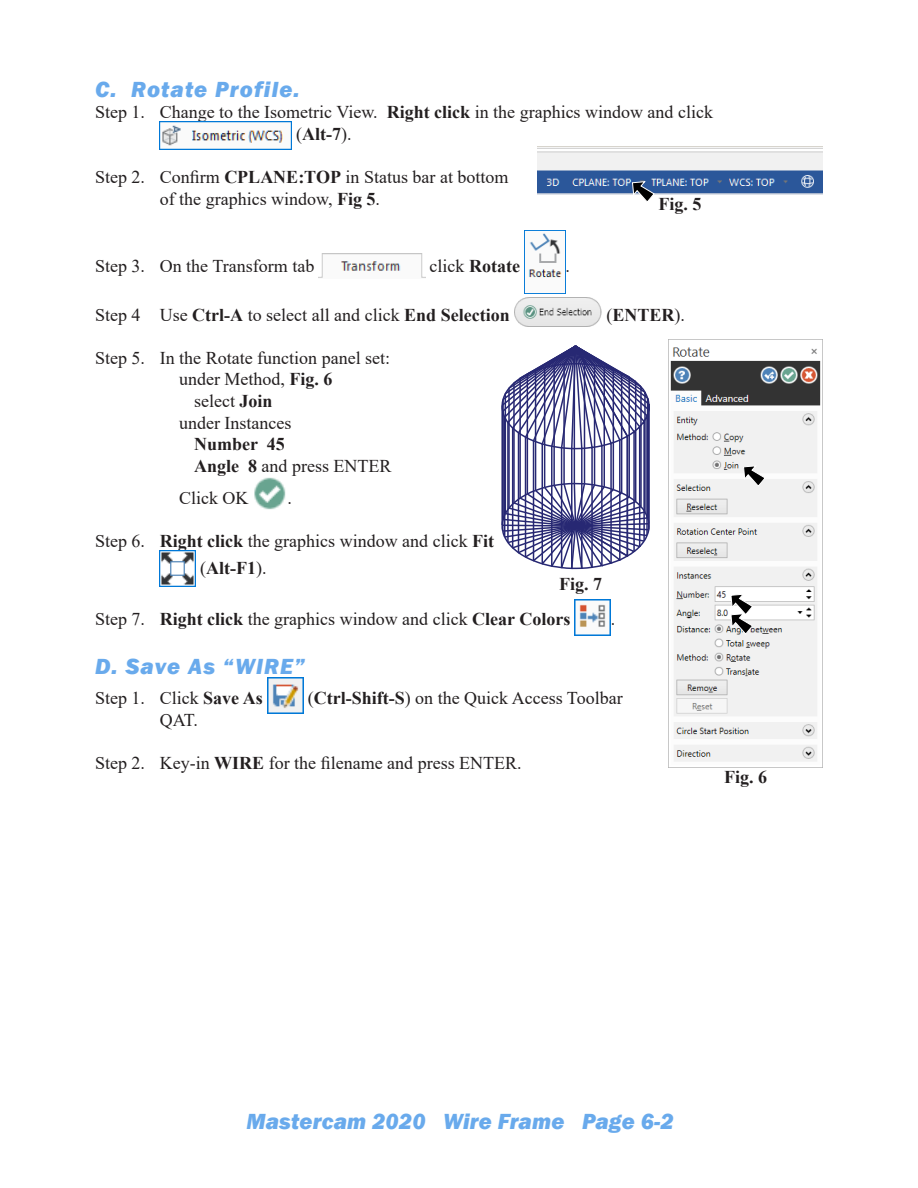
<style>
.page{position:relative;width:918px;height:1188px;background:#fff}
.page>*{position:absolute;margin:0;border:0;box-sizing:border-box;transform-origin:0 0}
.Subhead_1{font:italic 800 22.5px "Franklin Gothic";letter-spacing:.05em;color:#69aaec}
.Subhead_1-2{font:italic 800 22.5px "Franklin Gothic";letter-spacing:.005em;color:#69aaec}
.Body_text{font:18px/21.9px "Times New Roman";color:#231f20}
.Body_text-2{font:700 18px "Times New Roman";color:#231f20}
.Fig_No{font:700 18px "Times New Roman";color:#231f20}
.s1{font-weight:700}
.s2{font-weight:400}
</style>
<div class="page">
<img style="left:160px;top:122px;width:132px;height:27px">
<img style="left:319px;top:253px;width:106px;height:25px">
<img style="left:525px;top:230px;width:40px;height:48px">
<img style="left:514px;top:298px;width:88px;height:15px">
<img style="left:254px;top:477px;width:32px;height:33px">
<img style="left:160px;top:550px;width:36px;height:36px">
<img style="left:575px;top:600px;width:36px;height:36px">
<img style="left:267px;top:677px;width:36px;height:36px">
<svg style="left:501px;top:313px;width:149px;height:257px"></svg>
<img style="left:538px;top:146px;width:285px;height:49px">
<svg style="left:632px;top:181px;width:23px;height:21px"></svg>
<img style="left:669px;top:340px;width:154px;height:428px">
<svg style="left:743px;top:465px;width:23px;height:22px"></svg>
<svg style="left:730px;top:594px;width:23px;height:41px"></svg>
<p class="Subhead_1" style="left:95px;top:75px;width:206px">C. Rotate Profile.</p>
<p class="Body_text" style="left:296px;top:101px;width:418px;text-indent:-201px">Step 1. Change to the Isometric View. <span class="s1">Right click</span> in the graphics window and click (<span class="s1">Alt-7</span>).</p>
<p class="Body_text" style="left:160px;top:166px;width:350px;text-indent:-65px">Step 2. Confirm <span class="s1">CPLANE:TOP</span> in Status bar at bottom of the graphics window, <span class="s1">Fig 5</span>.</p>
<p class="Fig_No" style="left:658px;top:191px;width:45px">Fig. 5</p>
<p class="Body_text" style="left:95px;top:255px;width:221px">Step 3. On the Transform tab</p>
<p class="Body_text-2" style="left:430px;top:253px;width:92px"><span class="s2">click</span> Rotate</p>
<p class="Body_text" style="left:565px;top:255px;width:6px">.</p>
<p class="Body_text" style="left:95px;top:303px;width:416px">Step 4 Use <span class="s1">Ctrl-A</span> to select all and click <span class="s1">End Selection</span></p>
<p class="Body_text-2" style="left:606px;top:302px;width:80px"><span class="s2">(</span>ENTER<span class="s2">).</span></p>
<p class="Body_text" style="left:95px;top:346px;width:297px">Step 5. In the Rotate function panel set:</p>
<p class="Body_text" style="left:179px;top:368px;width:155px">under Method, <span class="s1">Fig. 6</span></p>
<p class="Body_text" style="left:194px;top:389px;width:80px">select <span class="s1">Join</span></p>
<p class="Body_text" style="left:179px;top:411px;width:114px">under Instances</p>
<p class="Body_text-2" style="left:194px;top:431px;width:92px">Number 45</p>
<p class="Body_text" style="left:194px;top:454px;width:199px"><span class="s1">Angle 8</span> and press ENTER</p>
<p class="Body_text" style="left:179px;top:486px;width:71px">Click OK</p>
<p class="Body_text" style="left:288px;top:486px;width:6px">.</p>
<p class="Body_text" style="left:200px;top:526px;width:295px;line-height:27.6px;text-indent:-105px">Step 6. <span class="s1">Right click</span> the graphics window and click <span class="s1">Fit </span>(<span class="s1">Alt-F1</span>).</p>
<p class="Body_text" style="left:95px;top:608px;width:477px">Step 7. <span class="s1">Right click</span> the graphics window and click <span class="s1">Clear Colors</span></p>
<p class="Body_text" style="left:611px;top:608px;width:6px">.</p>
<p class="Subhead_1" style="left:95px;top:651px;width:211px">D. Save As “WIRE”</p>
<p class="Body_text" style="left:95px;top:687px;width:169px">Step 1. Click <span class="s1">Save As</span></p>
<p class="Body_text" style="left:308px;top:687px;width:316px">(<span class="s1">Ctrl-Shift-S</span>) on the Quick Access Toolbar</p>
<p class="Body_text" style="left:160px;top:708px;width:40px">QAT.</p>
<p class="Body_text" style="left:95px;top:752px;width:428px">Step 2. Key-in <span class="s1">WIRE</span> for the filename and press ENTER.</p>
<p class="Fig_No" style="left:559px;top:571px;width:45px">Fig. 7</p>
<p class="Fig_No" style="left:724px;top:764px;width:45px">Fig. 6</p>
<p class="Subhead_1-2" style="left:246px;top:1107px;width:429px">Mastercam 2020 Wire Frame Page 6-2</p>
</div>
